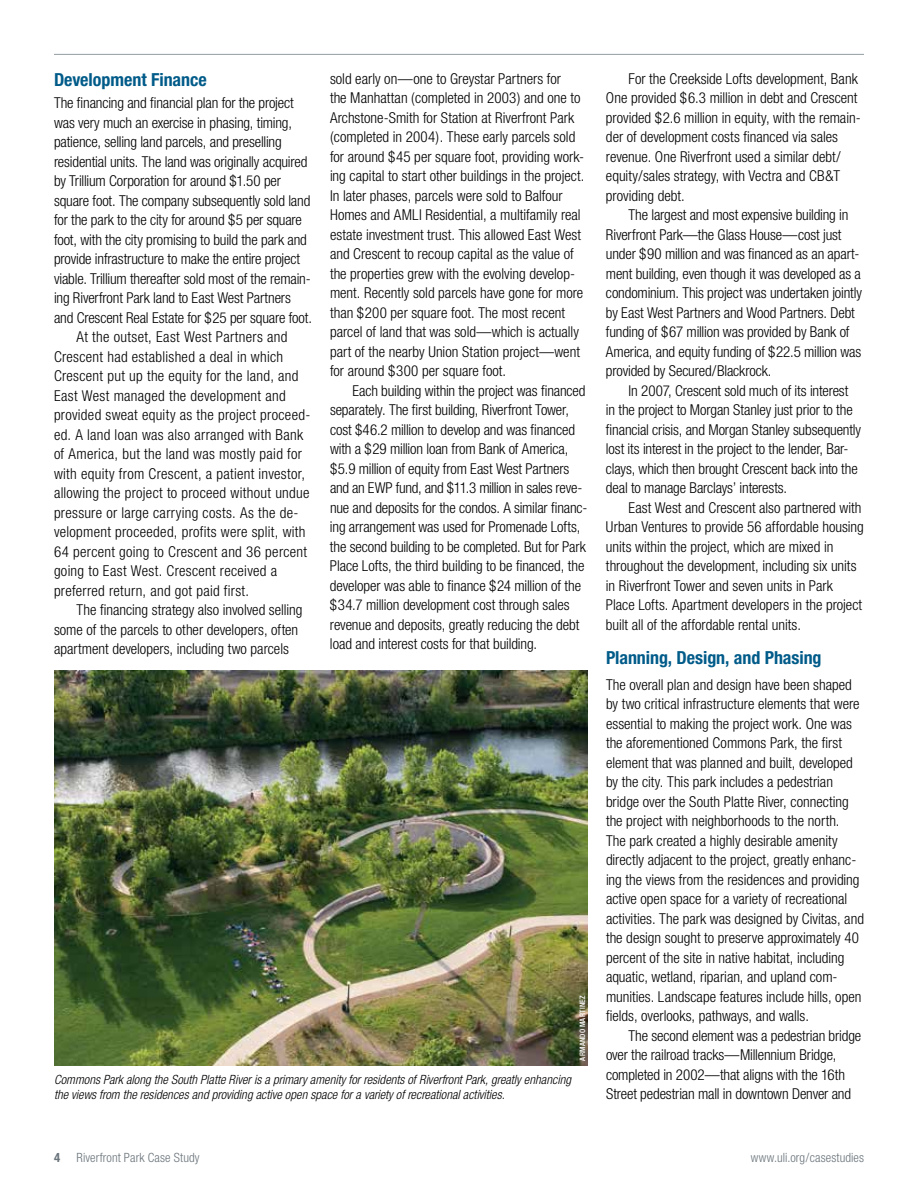
<style>
.page{position:relative;width:918px;height:1188px;background:#fff}
.page>*{position:absolute;margin:0;border:0;box-sizing:border-box;transform-origin:0 0}
.t1{font:700 condensed 18px "Helvetica Neue";letter-spacing:-.005em;color:#005b89}
.t2{font:300 condensed 15px/19.5px "Helvetica Neue";color:#000}
.t3{font:300 condensed 15px "Helvetica Neue";letter-spacing:.02em;color:#000}
.t4{font:italic 300 condensed 12.75px/15.8px "Helvetica Neue";letter-spacing:.005em;color:#000}
.t5{font:300 condensed 12.75px "Helvetica Neue";letter-spacing:.01em;color:#6a747b}
.t6{font:700 condensed 12.75px "Helvetica Neue";color:#6a747b}
.t7{font:500 condensed 7.5px "Helvetica Neue";letter-spacing:.035em;color:#fff}
</style>
<div class="page">
<hr style="left:54px;top:54px;width:810px;height:1px;background:#949ca1">
<img style="left:54px;top:670px;width:534px;height:396px">
<p class="t1" style="left:54px;top:69px;width:154px">Development Finance</p>
<p class="t2" style="left:54px;top:93px;width:241px">The financing and financial plan for the project</p>
<p class="t2" style="left:54px;top:113px;width:239px">was very much an exercise in phasing, timing,</p>
<p class="t2" style="left:54px;top:132px;width:229px">patience, selling land parcels, and preselling</p>
<p class="t2" style="left:54px;top:152px;width:255px">residential units. The land was originally acquired</p>
<p class="t2" style="left:54px;top:171px;width:229px">by Trillium Corporation for around $1.50 per</p>
<p class="t2" style="left:54px;top:191px;width:258px">square foot. The company subsequently sold land</p>
<p class="t2" style="left:54px;top:210px;width:250px">for the park to the city for around $5 per square</p>
<p class="t2" style="left:54px;top:230px;width:254px">foot, with the city promising to build the park and</p>
<p class="t2" style="left:54px;top:249px;width:248px">provide infrastructure to make the entire project</p>
<p class="t2" style="left:54px;top:269px;width:258px">viable. Trillium thereafter sold most of the remain-</p>
<p class="t2" style="left:54px;top:288px;width:238px">ing Riverfront Park land to East West Partners</p>
<p class="t2" style="left:54px;top:308px;width:259px">and Crescent Real Estate for $25 per square foot.</p>
<p class="t3" style="left:76px;top:329px;width:213px">At the outset, East West Partners and</p>
<p class="t3" style="left:54px;top:348px;width:231px">Crescent had established a deal in which</p>
<p class="t3" style="left:54px;top:368px;width:246px">Crescent put up the equity for the land, and</p>
<p class="t3" style="left:54px;top:387px;width:233px">East West managed the development and</p>
<p class="t3" style="left:54px;top:407px;width:258px">provided sweat equity as the project proceed-</p>
<p class="t3" style="left:54px;top:426px;width:251px">ed. A land loan was also arranged with Bank</p>
<p class="t3" style="left:54px;top:446px;width:249px">of America, but the land was mostly paid for</p>
<p class="t3" style="left:54px;top:465px;width:252px">with equity from Crescent, a patient investor,</p>
<p class="t3" style="left:54px;top:485px;width:257px">allowing the project to proceed without undue</p>
<p class="t3" style="left:54px;top:504px;width:246px">pressure or large carrying costs. As the de-</p>
<p class="t3" style="left:54px;top:524px;width:253px">velopment proceeded, profits were split, with</p>
<p class="t3" style="left:54px;top:543px;width:255px">64 percent going to Crescent and 36 percent</p>
<p class="t3" style="left:54px;top:563px;width:225px">going to East West. Crescent received a</p>
<p class="t3" style="left:54px;top:582px;width:197px">preferred return, and got paid first.</p>
<p class="t2" style="left:76px;top:600px;width:227px">The financing strategy also involved selling</p>
<p class="t2" style="left:54px;top:620px;width:246px">some of the parcels to other developers, often</p>
<p class="t2" style="left:54px;top:639px;width:236px">apartment developers, including two parcels</p>
<p class="t2" style="left:330px;top:69px;width:256px">sold early on—one to Greystar Partners for<br>the Manhattan (completed in 2003) and one to Archstone-Smith for Station at Riverfront Park (completed in 2004). These early parcels sold for around $45 per square foot, providing work&shy;ing capital to start other buildings in the project.<br>In later phases, parcels were sold to Balfour Homes and AMLI Residential, a multifamily real estate investment trust. This allowed East West and Crescent to recoup capital as the value of the properties grew with the evolving develop&shy;ment. Recently sold parcels have gone for more than $200 per square foot. The most recent parcel of land that was sold—which is actually part of the nearby Union Station project—went for around $300 per square foot.</p>
<p class="t2" style="left:330px;top:381px;width:259px;text-indent:23px">Each building within the project was financed separately. The first building, Riverfront Tower, cost $46.2 million to develop and was financed with a $29 million loan from Bank of America, $5.9 million of equity from East West Partners and an EWP fund, and $11.3 million in sales reve&shy;nue and deposits for the condos. A similar financ&shy;ing arrangement was used for Promenade Lofts, the second building to be completed. But for Park Place Lofts, the third building to be financed, the developer was able to finance $24 million of the $34.7 million development cost through sales revenue and deposits, greatly reducing the debt load and interest costs for that building.</p>
<p class="t7" style="left:578px;top:1060px;width:67px;rotate:-90deg">ARMANDO MARTINEZ</p>
<p class="t4" style="left:54px;top:1071px;width:519px">Commons Park along the South Platte River is a primary amenity for residents of Riverfront Park, greatly enhancing the views from the residences and providing active open space for a variety of recreational activities.</p>
<p class="t2" style="left:606px;top:69px;width:256px;text-indent:22px">For the Creekside Lofts development, Bank One provided $6.3 million in debt and Crescent provided $2.6 million in equity, with the remain&shy;der of development costs financed via sales revenue. One Riverfront used a similar debt/ equity/sales strategy, with Vectra and CB&amp;T providing debt.</p>
<p class="t2" style="left:606px;top:205px;width:257px;text-indent:22px">The largest and most expensive building in Riverfront Park—the Glass House—cost just under $90 million and was financed as an apart&shy;ment building, even though it was developed as a condominium. This project was undertaken jointly by East West Partners and Wood Partners. Debt funding of $67 million was provided by Bank of America, and equity funding of $22.5 million was provided by Secured/Blackrock.</p>
<p class="t2" style="left:606px;top:381px;width:257px;text-indent:22px">In 2007, Crescent sold much of its interest in the project to Morgan Stanley just prior to the financial crisis, and Morgan Stanley subsequently lost its interest in the project to the lender, Bar&shy;clays, which then brought Crescent back into the deal to manage Barclays’ interests.</p>
<p class="t2" style="left:606px;top:498px;width:259px;text-indent:22px">East West and Crescent also partnered with Urban Ventures to provide 56 affordable housing units within the project, which are mixed in throughout the development, including six units in Riverfront Tower and seven units in Park Place Lofts. Apartment developers in the project built all of the affordable rental units.</p>
<p class="t1" style="left:606px;top:647px;width:217px">Planning, Design, and Phasing</p>
<p class="t2" style="left:606px;top:675px;width:260px">The overall plan and design have been shaped by two critical infrastructure elements that were essential to making the project work. One was the aforementioned Commons Park, the first element that was planned and built, developed by the city. This park includes a pedestrian bridge over the South Platte River, connecting the project with neighborhoods to the north.<br>The park created a highly desirable amenity directly adjacent to the project, greatly enhanc&shy;ing the views from the residences and providing active open space for a variety of recreational activities. The park was designed by Civitas, and the design sought to preserve approximately 40 percent of the site in native habitat, including aquatic, wetland, riparian, and upland com&shy;munities. Landscape features include hills, open fields, overlooks, pathways, and walls.</p>
<p class="t2" style="left:606px;top:1026px;width:257px;text-indent:22px">The second element was a pedestrian bridge over the railroad tracks—Millennium Bridge, completed in 2002—that aligns with the 16th Street pedestrian mall in downtown Denver and</p>
<p class="t6" style="left:54px;top:1150px;width:8px">4</p>
<p class="t5" style="left:77px;top:1150px;width:125px">Riverfront Park Case Study</p>
<p class="t5" style="left:751px;top:1150px;width:115px">www.uli.org/casestudies</p>
</div>
